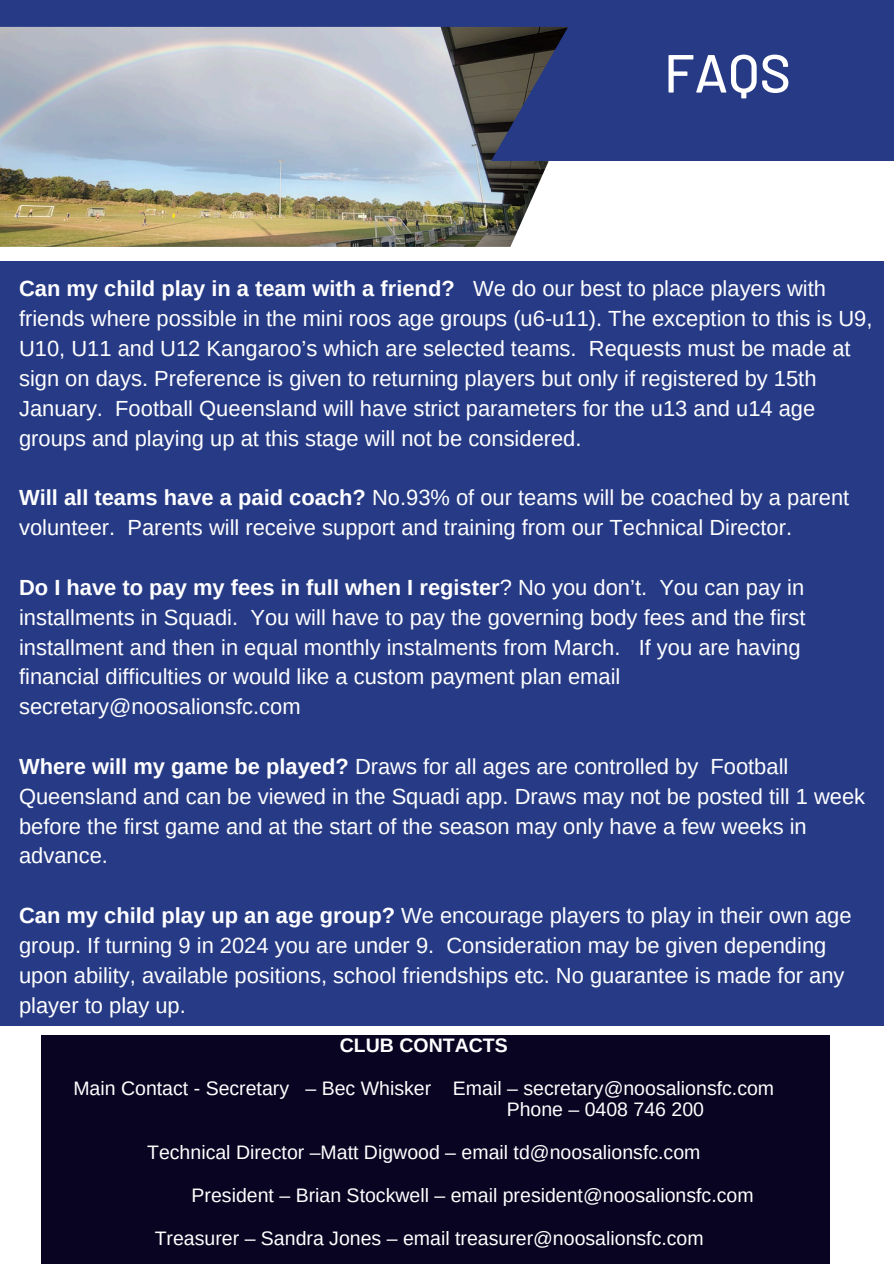
<style>
.page{position:relative;width:894px;height:1264px;background:#fff}
.page>*{position:absolute;margin:0;border:0;box-sizing:border-box;transform-origin:0 0}
.t1{font:500 53.55px "Barlow";color:#fff}
.t2{font:21.9px/29.8px "Arimo";color:#fff}
.t3{font:19.5px "Arimo";color:#fff}
.t4{font:700 19.5px "Arimo";color:#fff}
.s1{font-weight:700}
</style>
<div class="page">
<div style="left:0;top:0;width:893px;height:39px;background:#263a86"></div>
<img style="left:0;top:27px;width:549px;height:220px">
<svg style="left:491px;top:26px;width:402px;height:135px;background:#283a7d"></svg>
<div style="left:0;top:261px;width:883px;height:765px;background:#263a86"></div>
<div style="left:41px;top:1034px;width:787px;height:229px;background:#090422"></div>
<h2 class="t1" style="left:664px;top:39px;width:128px">FAQS</h2>
<p class="t2" style="left:19px;top:274px;width:854px"><span class="s1">Can my child play in a team with a friend?</span> We do our best to place players with friends where possible in the mini roos age groups (u6-u11). The exception to this is U9, U10, U11 and U12 Kangaroo’s which are selected teams. Requests must be made at sign on days. Preference is given to returning players but only if registered by 15th January. Football Queensland will have strict parameters for the u13 and u14 age groups and playing up at this stage will not be considered.</p>
<h2 class="t2" style="left:19px;top:483px;width:831px"><span class="s1">Will all teams have a paid coach?</span> No.93% of our teams will be coached by a parent volunteer. Parents will receive support and training from our Technical Director.</h2>
<h2 class="t2" style="left:19px;top:572px;width:787px"><span class="s1">Do I have to pay my fees in full when I register</span>? No you don’t. You can pay in installments in Squadi. You will have to pay the governing body fees and the first installment and then in equal monthly instalments from March. If you are having financial difficulties or would like a custom payment plan email secretary@noosalionsfc.com</h2>
<h2 class="t2" style="left:19px;top:751px;width:847px"><span class="s1">Where will my game be played?</span> Draws for all ages are controlled by Football Queensland and can be viewed in the Squadi app. Draws may not be posted till 1 week before the first game and at the start of the season may only have a few weeks in advance.</h2>
<h2 class="t2" style="left:19px;top:900px;width:833px"><span class="s1">Can my child play up an age group?</span> We encourage players to play in their own age group. If turning 9 in 2024 you are under 9. Consideration may be given depending upon ability, available positions, school friendships etc. No guarantee is made for any player to play up.</h2>
<h3 class="t4" style="left:340px;top:1034px;width:169px">CLUB CONTACTS</h3>
<p class="t3" style="left:73px;top:1077px;width:702px">Main Contact - Secretary – Bec Whisker Email – secretary@noosalionsfc.com</p>
<p class="t3" style="left:506px;top:1098px;width:199px">Phone – 0408 746 200</p>
<p class="t3" style="left:147px;top:1141px;width:554px">Technical Director –Matt Digwood – email td@noosalionsfc.com</p>
<p class="t3" style="left:191px;top:1184px;width:563px">President – Brian Stockwell – email president@noosalionsfc.com</p>
<p class="t3" style="left:155px;top:1226px;width:550px">Treasurer – Sandra Jones – email treasurer@noosalionsfc.com</p>
</div>
